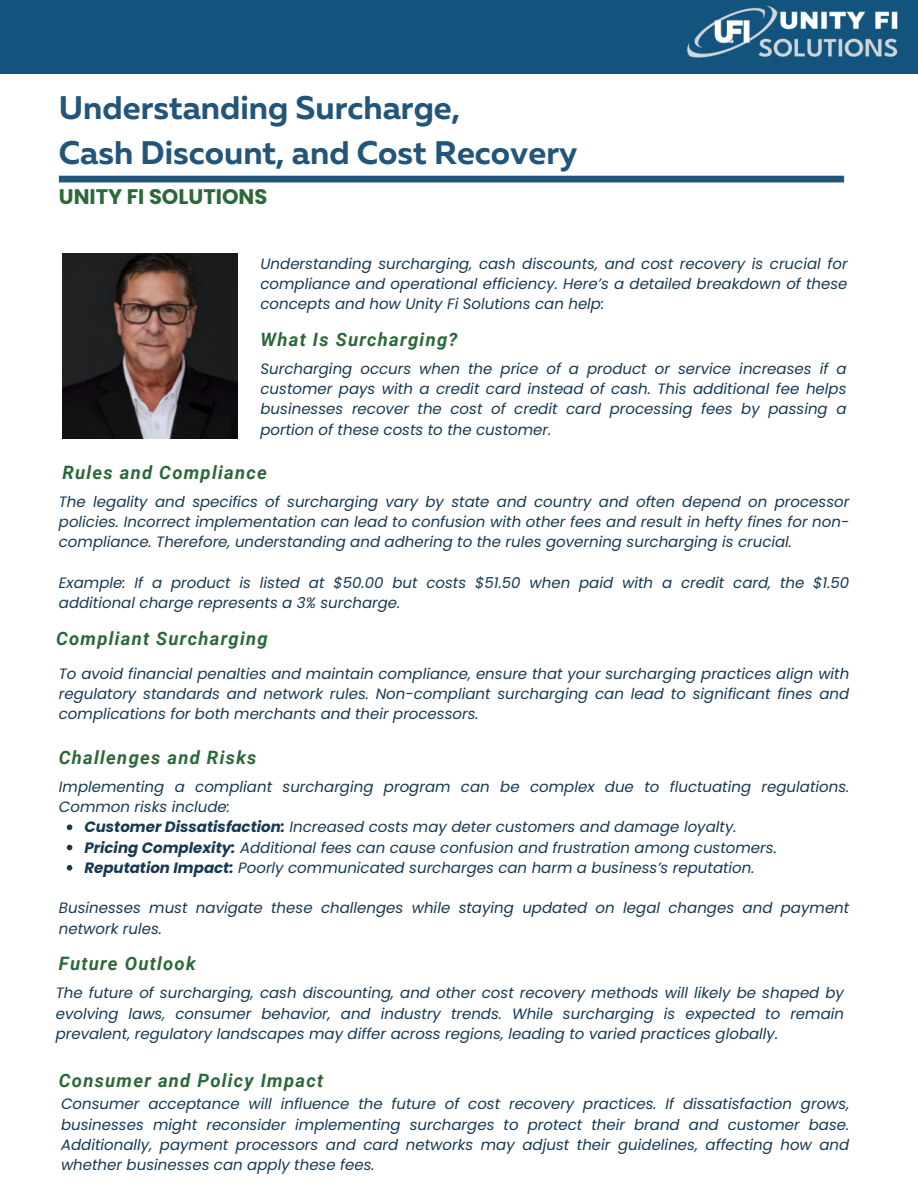
<style>
.page{position:relative;width:918px;height:1188px;background:#fff}
.page>*{position:absolute;margin:0;border:0;box-sizing:border-box;transform-origin:0 0}
.t1{font:700 32.55px/45.5px "Muller";color:#225579}
.t2{font:700 21px "Poppins";color:#2c683a}
.t3{font:italic 700 18.45px "Roboto";letter-spacing:.07em;color:#2c683a}
.t4{font:italic 15px/20.2px "Poppins";color:#173a52;text-align:justify}
.s1{font-weight:700}
</style>
<div class="page">
<img style="left:62px;top:254px;width:175px;height:185px">
<div style="left:59px;top:176px;width:785px;height:6px;background:#225579"></div>
<div style="left:0;top:0;width:918px;height:74px;background:#13547e"></div>
<img style="left:687px;top:5px;width:211px;height:53px">
<svg style="left:67px;top:824px;width:5px;height:6px"></svg>
<svg style="left:67px;top:845px;width:5px;height:5px"></svg>
<svg style="left:67px;top:865px;width:5px;height:6px"></svg>
<p class="t1" style="left:59px;top:87px;width:520px">Understanding Surcharge,<br>Cash Discount, and Cost Recovery</p>
<p class="t2" style="left:59px;top:182px;width:210px">UNITY FI SOLUTIONS</p>
<h2 class="t4" style="left:261px;top:253px;width:589px">Understanding surcharging, cash discounts, and cost recovery is crucial for compliance and operational efficiency. Here’s a detailed breakdown of these concepts and how Unity Fi Solutions can help:</h2>
<h3 class="t3" style="left:261px;top:329px;width:199px">What Is Surcharging?</h3>
<p class="t4" style="left:261px;top:359px;width:588px">Surcharging occurs when the price of a product or service increases if a customer pays with a credit card instead of cash. This additional fee helps businesses recover the cost of credit card processing fees by passing a portion of these costs to the customer.</p>
<p class="t3" style="left:62px;top:462px;width:206px">Rules and Compliance</p>
<h3 class="t4" style="left:59px;top:492px;width:792px">The legality and specifics of surcharging vary by state and country and often depend on processor policies. Incorrect implementation can lead to confusion with other fees and result in hefty fines for non&shy;compliance. Therefore, understanding and adhering to the rules governing surcharging is crucial.</h3>
<p class="t4" style="left:59px;top:573px;width:792px">Example: If a product is listed at $50.00 but costs $51.50 when paid with a credit card, the $1.50 additional charge represents a 3% surcharge.</p>
<h3 class="t3" style="left:56px;top:628px;width:213px">Compliant Surcharging</h3>
<p class="t4" style="left:59px;top:663px;width:792px">To avoid financial penalties and maintain compliance, ensure that your surcharging practices align with regulatory standards and network rules. Non-compliant surcharging can lead to significant fines and complications for both merchants and their processors.</p>
<h3 class="t3" style="left:59px;top:746px;width:199px">Challenges and Risks</h3>
<p class="t4" style="left:59px;top:776px;width:792px">Implementing a compliant surcharging program can be complex due to fluctuating regulations.<br>Common risks include:</p>
<p class="t4" style="left:84px;top:817px;width:654px"><span class="s1">Customer Dissatisfaction:</span> Increased costs may deter customers and damage loyalty.</p>
<p class="t4" style="left:84px;top:837px;width:694px"><span class="s1">Pricing Complexity:</span> Additional fees can cause confusion and frustration among customers.</p>
<p class="t4" style="left:84px;top:857px;width:672px"><span class="s1">Reputation Impact:</span> Poorly communicated surcharges can harm a business’s reputation.</p>
<p class="t4" style="left:59px;top:898px;width:792px">Businesses must navigate these challenges while staying updated on legal changes and payment network rules.</p>
<h3 class="t3" style="left:59px;top:953px;width:138px">Future Outlook</h3>
<p class="t4" style="left:56px;top:983px;width:790px">The future of surcharging, cash discounting, and other cost recovery methods will likely be shaped by evolving laws, consumer behavior, and industry trends. While surcharging is expected to remain prevalent, regulatory landscapes may differ across regions, leading to varied practices globally.</p>
<h3 class="t3" style="left:59px;top:1070px;width:266px">Consumer and Policy Impact</h3>
<p class="t4" style="left:61px;top:1094px;width:790px">Consumer acceptance will influence the future of cost recovery practices. If dissatisfaction grows, businesses might reconsider implementing surcharges to protect their brand and customer base.<br>Additionally, payment processors and card networks may adjust their guidelines, affecting how and whether businesses can apply these fees.</p>
</div>
